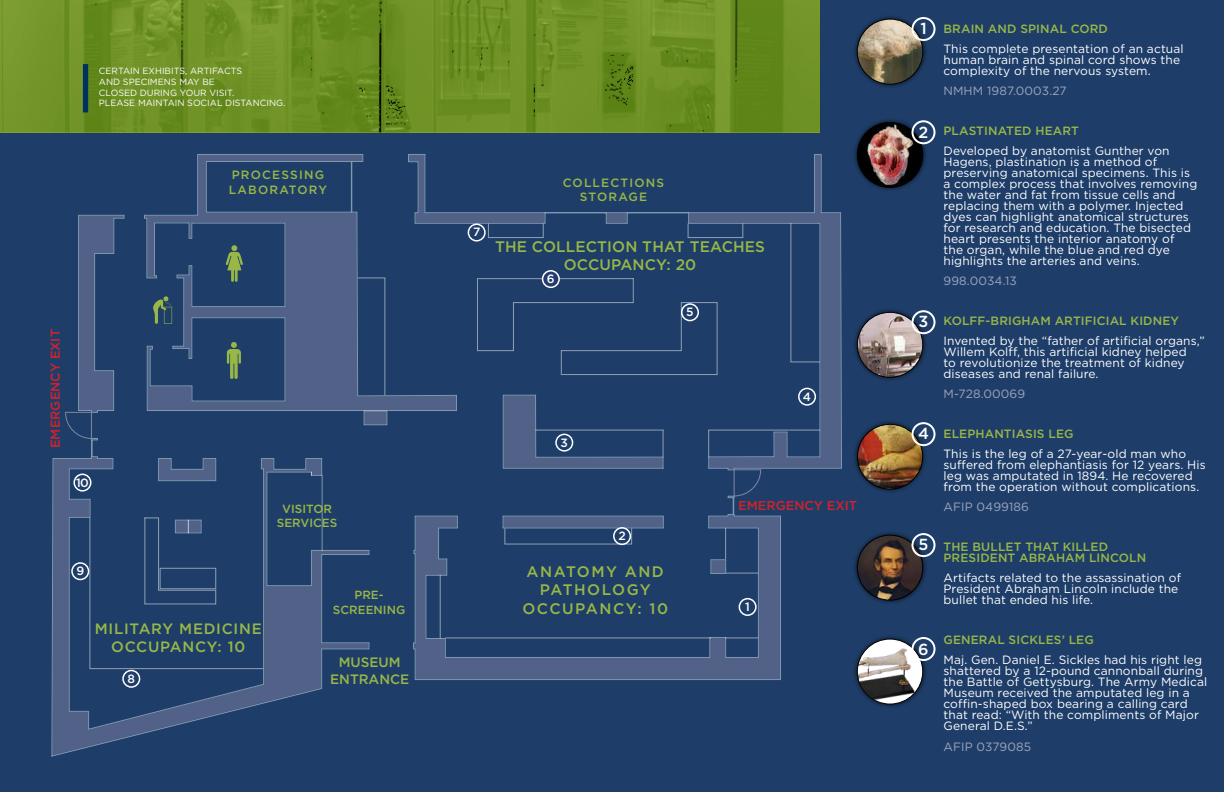
<style>
.page{position:relative;width:1224px;height:792px;background:#1e3e69}
.page>*{position:absolute;margin:0;border:0;box-sizing:border-box;transform-origin:0 0}
.t1{font:500 16px "Gotham";color:#fff}
.t2{font:500 15.3px/18.3px "Gotham";letter-spacing:.01em;color:#98b747;text-align:center}
.t3{font:500 15.3px/18.3px "Gotham";letter-spacing:.1em;color:#98b747;text-align:center}
.t4{font:500 15px/18px "Gotham";letter-spacing:.05em;color:#98b747;text-align:center}
.t5{font:500 13.6px/16.3px "Gotham";color:#98b747;text-align:center}
.t6{font:500 12.8px "Gotham";color:#d2232a}
.t7{font:12px/11px "Gotham";letter-spacing:.01em;color:#fff}
.t8{font:500 12px/11px "Gotham";letter-spacing:.01em;color:#98b747}
.t9{font:12px "Gotham";letter-spacing:.01em;color:#9fa4bc}
.t10{font:500 12px/14.4px "Gotham";letter-spacing:.1em;color:#98b747}
.t11{font:500 12px "Gotham";color:#fff}
.t12{font:500 11.8px/14.2px "Gotham";color:#98b747;text-align:center}
.t13{font:9px/10.8px "Gotham";color:#fff}
</style>
<div class="page">
<div style="left:364px;top:411px;width:23px;height:14px;background:#526187"></div>
<svg style="left:457px;top:154px;width:385px;height:316px"></svg>
<svg style="left:413px;top:496px;width:368px;height:184px"></svg>
<svg style="left:708px;top:430px;width:112px;height:27px"></svg>
<svg style="left:790px;top:223px;width:30px;height:139px"></svg>
<svg style="left:502px;top:394px;width:162px;height:75px"></svg>
<hr style="left:536px;top:430px;width:127px;height:1px;background:#fff">
<hr style="left:725px;top:637px;width:33px;height:1px;background:#fff">
<hr style="left:726px;top:573px;width:32px;height:1px;background:#fff">
<hr style="left:725px;top:528px;width:1px;height:31px;background:#fff">
<hr style="left:440px;top:575px;width:1px;height:63px;background:#fff">
<svg style="left:488px;top:223px;width:56px;height:15px"></svg>
<hr style="left:446px;top:637px;width:265px;height:1px;background:#fff">
<svg style="left:477px;top:278px;width:241px;height:97px"></svg>
<svg style="left:51px;top:440px;width:318px;height:317px"></svg>
<svg style="left:144px;top:154px;width:313px;height:257px"></svg>
<img style="left:0;top:0;width:820px;height:133px">
<svg style="left:65px;top:214px;width:60px;height:226px"></svg>
<svg style="left:733px;top:469px;width:29px;height:28px"></svg>
<div style="left:852px;top:419px;width:76px;height:76px;background:#000;opacity:.7"></div>
<img style="left:857px;top:424px;width:66px;height:65px;border-radius:33px">
<div style="left:857px;top:424px;width:66px;height:65px;border:1px solid #000;border-radius:50%"></div>
<div style="left:852px;top:14px;width:76px;height:75px;background:#000;opacity:.7"></div>
<img style="left:857px;top:19px;width:66px;height:65px;border-radius:33px">
<div style="left:857px;top:19px;width:66px;height:65px;border:1px solid #000;border-radius:50%"></div>
<div style="left:852px;top:117px;width:76px;height:76px;background:#000;opacity:.7"></div>
<img style="left:857px;top:122px;width:66px;height:65px;border-radius:33px">
<div style="left:857px;top:122px;width:66px;height:66px;border:1px solid #000;border-radius:50%"></div>
<div style="left:852px;top:530px;width:76px;height:75px;background:#000;opacity:.7"></div>
<img style="left:857px;top:535px;width:66px;height:65px;border-radius:33px">
<div style="left:857px;top:535px;width:66px;height:65px;border:1px solid #000;border-radius:50%"></div>
<div style="left:852px;top:307px;width:76px;height:76px;background:#000;opacity:.7"></div>
<img style="left:857px;top:312px;width:66px;height:65px;border-radius:33px">
<div style="left:857px;top:312px;width:66px;height:66px;border:1px solid #000;border-radius:50%"></div>
<div style="left:852px;top:634px;width:76px;height:75px;background:#000;opacity:.7"></div>
<div style="left:857px;top:639px;width:66px;height:65px;background:#fff;border-radius:50%"></div>
<img style="left:857px;top:639px;width:58px;height:65px">
<div style="left:857px;top:639px;width:66px;height:65px;border:1px solid #000;border-radius:50%"></div>
<div style="left:739px;top:598px;width:18px;height:18px;border:2px solid #fff;border-radius:50%"></div>
<div style="left:613px;top:527px;width:18px;height:18px;border:2px solid #fff;border-radius:50%"></div>
<div style="left:798px;top:388px;width:18px;height:18px;border:2px solid #fff;border-radius:50%"></div>
<div style="left:681px;top:303px;width:18px;height:18px;border:2px solid #fff;border-radius:50%"></div>
<div style="left:73px;top:474px;width:18px;height:18px;border:2px solid #fff;border-radius:50%"></div>
<div style="left:71px;top:562px;width:18px;height:18px;border:2px solid #fff;border-radius:50%"></div>
<div style="left:122px;top:670px;width:18px;height:18px;border:2px solid #fff;border-radius:50%"></div>
<div style="left:468px;top:224px;width:18px;height:18px;border:2px solid #fff;border-radius:50%"></div>
<div style="left:543px;top:271px;width:16px;height:16px;background:#253b6f;border-radius:50%"></div>
<div style="left:542px;top:270px;width:18px;height:18px;border:2px solid #fff;border-radius:50%"></div>
<div style="left:555px;top:434px;width:18px;height:18px;border:2px solid #fff;border-radius:50%"></div>
<div style="left:912px;top:17px;width:24px;height:24px;border:2px solid #fff;border-radius:50%"></div>
<div style="left:912px;top:120px;width:24px;height:24px;border:2px solid #fff;border-radius:50%"></div>
<div style="left:912px;top:310px;width:24px;height:24px;border:2px solid #fff;border-radius:50%"></div>
<div style="left:912px;top:422px;width:24px;height:24px;border:2px solid #fff;border-radius:50%"></div>
<div style="left:912px;top:533px;width:24px;height:24px;border:2px solid #fff;border-radius:50%"></div>
<div style="left:912px;top:637px;width:24px;height:24px;border:2px solid #fff;border-radius:50%"></div>
<div style="left:83px;top:64px;width:5px;height:48px;background:#00325f"></div>
<p class="t13" style="left:99px;top:65px;width:188px">CERTAIN EXHIBITS, ARTIFACTS<br>AND SPECIMENS MAY BE<br>CLOSED DURING YOUR VISIT.<br>PLEASE MAINTAIN SOCIAL DISTANCING.</p>
<p class="t10" style="left:229px;top:168px;width:100px">PROCESSING<br>LABORATORY</p>
<p class="t6" style="left:48px;top:448px;width:120px;rotate:-90deg">EMERGENCY EXIT</p>
<p class="t11" style="left:76px;top:476px;width:14px">10</p>
<p class="t11" style="left:76px;top:564px;width:9px">9</p>
<p class="t4" style="left:95px;top:619px;width:169px">MILITARY MEDICINE<br>OCCUPANCY: 10</p>
<p class="t11" style="left:128px;top:672px;width:9px">8</p>
<p class="t12" style="left:277px;top:501px;width:62px">VISITOR<br>SERVICES</p>
<p class="t12" style="left:333px;top:588px;width:74px">PRE-<br>SCREENING</p>
<p class="t5" style="left:330px;top:654px;width:81px">MUSEUM<br>ENTRANCE</p>
<p class="t11" style="left:473px;top:225px;width:9px">7</p>
<p class="t10" style="left:563px;top:175px;width:103px;text-align:center">COLLECTIONS<br>STORAGE</p>
<p class="t2" style="left:495px;top:237px;width:272px">THE COLLECTION THAT TEACHES<br>OCCUPANCY: 20</p>
<p class="t11" style="left:547px;top:272px;width:9px">6</p>
<p class="t11" style="left:686px;top:305px;width:9px">5</p>
<p class="t11" style="left:561px;top:436px;width:9px">3</p>
<p class="t11" style="left:618px;top:529px;width:9px">2</p>
<p class="t3" style="left:522px;top:562px;width:147px">ANATOMY AND<br>PATHOLOGY<br>OCCUPANCY: 10</p>
<p class="t11" style="left:803px;top:390px;width:10px">4</p>
<p class="t6" style="left:738px;top:498px;width:120px">EMERGENCY EXIT</p>
<p class="t11" style="left:745px;top:600px;width:6px">1</p>
<h1 class="t1" style="left:920px;top:20px;width:8px">1</h1>
<h1 class="t1" style="left:919px;top:123px;width:11px">2</h1>
<h1 class="t1" style="left:919px;top:313px;width:11px">3</h1>
<h1 class="t1" style="left:918px;top:425px;width:12px">4</h1>
<h1 class="t1" style="left:919px;top:536px;width:11px">5</h1>
<h1 class="t1" style="left:918px;top:640px;width:12px">6</h1>
<p class="t8" style="left:944px;top:23px;width:166px">BRAIN AND SPINAL CORD</p>
<p class="t7" style="left:944px;top:43px;width:242px">This complete presentation of an actual human brain and spinal cord shows the complexity of the nervous system.</p>
<p class="t9" style="left:944px;top:84px;width:125px">NMHM 1987.0003.27</p>
<p class="t8" style="left:944px;top:125px;width:137px">PLASTINATED HEART</p>
<p class="t7" style="left:944px;top:145px;width:255px">Developed by anatomist Gunther von Hagens, plastination is a method of preserving anatomical specimens. This is a complex process that involves removing the water and fat from tissue cells and replacing them with a polymer. Injected dyes can highlight anatomical structures for research and education. The bisected heart presents the interior anatomy of<br>the organ, while the blue and red dye highlights the arteries and veins.</p>
<p class="t9" style="left:944px;top:274px;width:75px">998.0034.13</p>
<p class="t8" style="left:944px;top:315px;width:237px">KOLFF-BRIGHAM ARTIFICIAL KIDNEY</p>
<p class="t7" style="left:944px;top:335px;width:263px">Invented by the “father of artificial organs,” Willem Kolff, this artificial kidney helped<br>to revolutionize the treatment of kidney diseases and renal failure.</p>
<p class="t9" style="left:944px;top:387px;width:83px">M-728.00069</p>
<p class="t8" style="left:944px;top:428px;width:132px">ELEPHANTIASIS LEG</p>
<p class="t7" style="left:944px;top:448px;width:264px">This is the leg of a 27-year-old man who suffered from elephantiasis for 12 years. His leg was amputated in 1894. He recovered from the operation without complications.</p>
<p class="t9" style="left:944px;top:500px;width:87px">AFIP 0499186</p>
<p class="t8" style="left:944px;top:541px;width:204px">THE BULLET THAT KILLED<br>PRESIDENT ABRAHAM LINCOLN</p>
<p class="t7" style="left:944px;top:572px;width:239px">Artifacts related to the assassination of<br>President Abraham Lincoln include the bullet that ended his life.</p>
<p class="t8" style="left:944px;top:634px;width:152px">GENERAL SICKLES’ LEG</p>
<p class="t7" style="left:944px;top:654px;width:265px">Maj. Gen. Daniel E. Sickles had his right leg shattered by a 12-pound cannonball during the Battle of Gettysburg. The Army Medical Museum received the amputated leg in a coffin-shaped box bearing a calling card that read: “With the compliments of Major General D.E.S.”</p>
<p class="t9" style="left:944px;top:740px;width:89px">AFIP 0379085</p>
</div>
